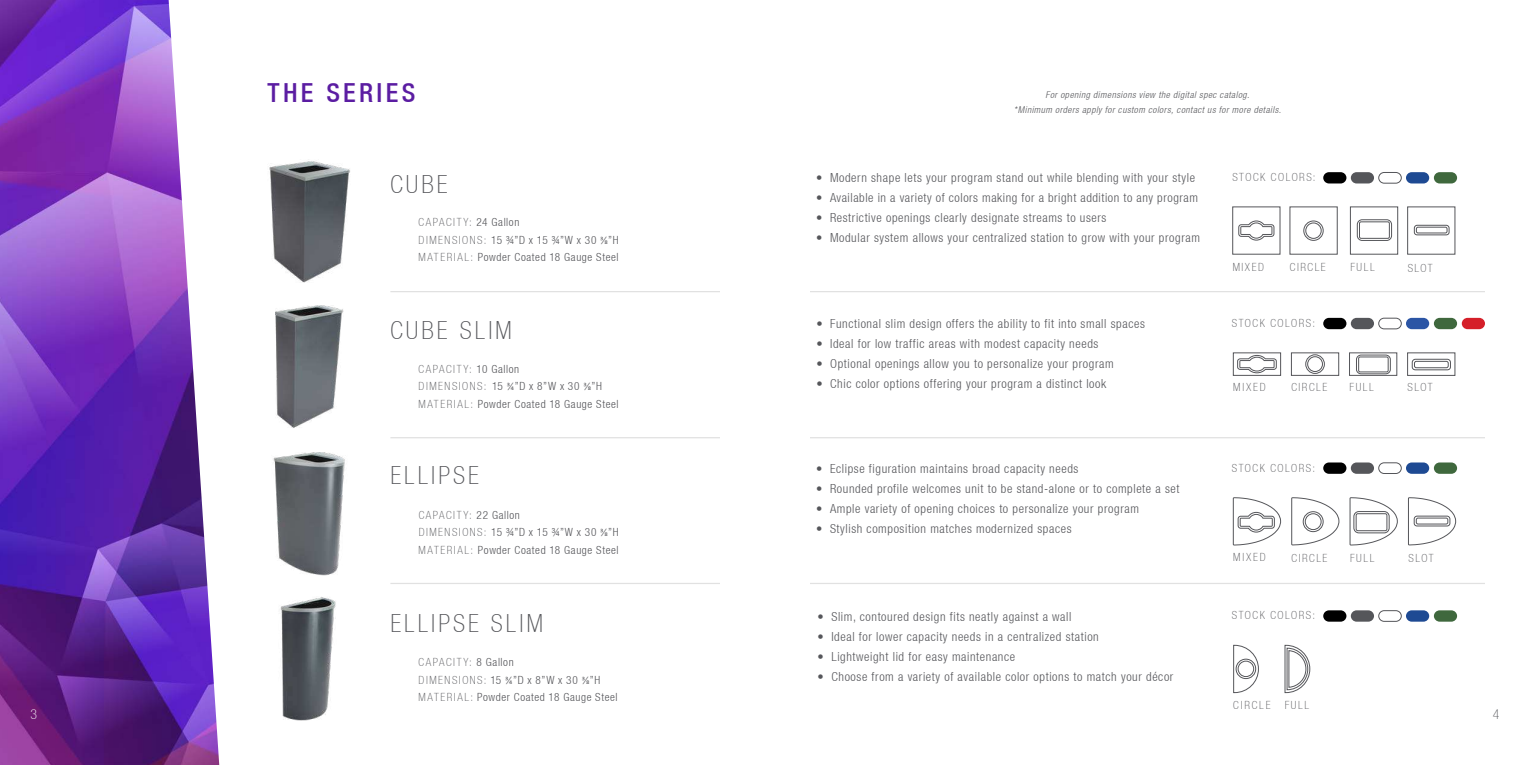
<style>
.page{position:relative;width:1530px;height:765px;background:#fff}
.page>*{position:absolute;margin:0;border:0;box-sizing:border-box;transform-origin:0 0}
.t1{font:500 condensed 26.25px "Helvetica Neue LT";letter-spacing:.125em;color:#5b1da2}
.t2{font:100 condensed 25px "Helvetica Neue LT";letter-spacing:.12em;color:#55565a}
.t3{font:100 condensed 13.75px "Helvetica Neue LT";color:#fff}
.t4{font:100 condensed 13.75px "Helvetica Neue LT";color:#55565a}
.t5{font:300 condensed 12.5px "Helvetica Neue LT";letter-spacing:.05em;color:#55565a}
.t6{font:300 condensed 11.25px/17.5px "Helvetica Neue LT";letter-spacing:.055em;color:#55565a}
.t7{font:100 condensed 11.25px "Helvetica Neue LT";letter-spacing:.135em;color:#55565a}
.t8{font:italic 300 condensed 9.38px/15px "Helvetica Neue LT";letter-spacing:.06em;color:#55565a;text-align:center}
.s1{font-weight:100}
.s2{font-family:"Calibri";font-stretch:normal}
</style>
<div class="page">
<hr style="left:390px;top:291px;width:330px;height:1px;background:#e1e1e1">
<hr style="left:810px;top:291px;width:675px;height:1px;background:#e1e1e1">
<hr style="left:390px;top:437px;width:330px;height:1px;background:#e1e1e1">
<hr style="left:810px;top:437px;width:675px;height:1px;background:#e1e1e1">
<hr style="left:390px;top:583px;width:330px;height:1px;background:#e1e1e1">
<hr style="left:810px;top:583px;width:675px;height:1px;background:#e1e1e1">
<img style="left:0;top:0;width:219px;height:765px">
<div style="left:1233px;top:353px;width:48px;height:23px;border:1px solid #55565a"></div>
<svg style="left:1237px;top:355px;width:40px;height:18px"></svg>
<div style="left:1291px;top:353px;width:48px;height:23px;border:1px solid #55565a"></div>
<svg style="left:1305px;top:354px;width:20px;height:20px"></svg>
<div style="left:1349px;top:353px;width:48px;height:23px;border:1px solid #55565a"></div>
<svg style="left:1356px;top:354px;width:35px;height:20px"></svg>
<div style="left:1407px;top:353px;width:48px;height:23px;border:1px solid #55565a"></div>
<svg style="left:1412px;top:359px;width:39px;height:11px"></svg>
<svg style="left:1349px;top:497px;width:49px;height:49px"></svg>
<svg style="left:1408px;top:497px;width:48px;height:49px"></svg>
<svg style="left:1291px;top:497px;width:49px;height:49px"></svg>
<svg style="left:1233px;top:497px;width:48px;height:49px"></svg>
<img style="left:269px;top:161px;width:81px;height:122px">
<img style="left:275px;top:305px;width:68px;height:123px">
<img style="left:273px;top:452px;width:72px;height:124px">
<img style="left:280px;top:597px;width:56px;height:123px">
<div style="left:1434px;top:462px;width:23px;height:12px;background:#3f683d;border-radius:6px"></div>
<div style="left:1434px;top:610px;width:23px;height:12px;background:#3f683d;border-radius:6px"></div>
<div style="left:1434px;top:318px;width:23px;height:11px;background:#3f683d;border-radius:6px"></div>
<div style="left:1462px;top:318px;width:23px;height:11px;background:#d51f29;border-radius:6px"></div>
<div style="left:1406px;top:462px;width:23px;height:12px;background:#1e4a93;border-radius:6px"></div>
<div style="left:1406px;top:610px;width:23px;height:12px;background:#1e4a93;border-radius:6px"></div>
<div style="left:1406px;top:318px;width:23px;height:11px;background:#2b55a5;border-radius:6px"></div>
<div style="left:1378px;top:462px;width:24px;height:12px;border:1px solid #55565a;border-radius:5px"></div>
<div style="left:1378px;top:610px;width:24px;height:12px;border:1px solid #55565a;border-radius:5px"></div>
<div style="left:1378px;top:318px;width:24px;height:11px;border:1px solid #55565a;border-radius:5px"></div>
<div style="left:1351px;top:462px;width:23px;height:12px;background:#55565a;border-radius:6px"></div>
<div style="left:1351px;top:610px;width:23px;height:12px;background:#55565a;border-radius:6px"></div>
<div style="left:1351px;top:318px;width:23px;height:11px;background:#55565a;border-radius:6px"></div>
<div style="left:1323px;top:462px;width:23px;height:12px;background:#000;border-radius:6px"></div>
<div style="left:1323px;top:610px;width:23px;height:12px;background:#000;border-radius:6px"></div>
<div style="left:1323px;top:318px;width:23px;height:11px;background:#000;border-radius:6px"></div>
<div style="left:1290px;top:207px;width:48px;height:48px;border:1px solid #55565a"></div>
<svg style="left:1303px;top:220px;width:21px;height:21px"></svg>
<div style="left:1407px;top:207px;width:48px;height:48px;border:1px solid #55565a"></div>
<svg style="left:1414px;top:225px;width:36px;height:11px"></svg>
<div style="left:1350px;top:207px;width:48px;height:48px;border:1px solid #55565a"></div>
<svg style="left:1357px;top:219px;width:35px;height:22px"></svg>
<div style="left:1232px;top:207px;width:48px;height:48px;border:1px solid #55565a"></div>
<svg style="left:1238px;top:220px;width:37px;height:21px"></svg>
<div style="left:1434px;top:172px;width:23px;height:11px;background:#3f683d;border-radius:6px"></div>
<div style="left:1406px;top:172px;width:23px;height:11px;background:#1e4a93;border-radius:6px"></div>
<div style="left:1378px;top:172px;width:24px;height:11px;border:1px solid #55565a;border-radius:5px"></div>
<div style="left:1351px;top:172px;width:23px;height:11px;background:#55565a;border-radius:6px"></div>
<div style="left:1323px;top:172px;width:23px;height:11px;background:#000;border-radius:6px"></div>
<svg style="left:1233px;top:645px;width:26px;height:48px"></svg>
<svg style="left:1284px;top:645px;width:26px;height:48px"></svg>
<h1 class="t1" style="left:268px;top:78px;width:149px">THE SERIES</h1>
<h2 class="t2" style="left:390px;top:170px;width:59px">CUBE</h2>
<p class="t6" style="left:419px;top:214px;width:202px"><span class="s1">CAPACITY:</span> 24 Gallon<br><span class="s1">DIMENSIONS:</span> 15 ¾”D x 15 ¾”W x 30 <span class="s2">⅜</span>”H<br><span class="s1">MATERIAL:</span> Powder Coated 18 Gauge Steel</p>
<h2 class="t2" style="left:390px;top:316px;width:123px">CUBE SLIM</h2>
<p class="t6" style="left:419px;top:361px;width:201px"><span class="s1">CAPACITY:</span> 10 Gallon<br><span class="s1">DIMENSIONS:</span> 15 <span class="s2">¾</span>”D x 8”W x 30 <span class="s2">⅜</span>”H<br><span class="s1">MATERIAL:</span> Powder Coated 18 Gauge Steel</p>
<h2 class="t2" style="left:390px;top:461px;width:90px">ELLIPSE</h2>
<p class="t6" style="left:419px;top:506px;width:202px"><span class="s1">CAPACITY:</span> 22 Gallon<br><span class="s1">DIMENSIONS:</span> 15 ¾”D x 15 ¾”W x 30 <span class="s2">⅜</span>”H<br><span class="s1">MATERIAL:</span> Powder Coated 18 Gauge Steel</p>
<p class="t8" style="left:1014px;top:87px;width:269px">For opening dimensions view the digital spec catalog.<br>*Minimum orders apply for custom colors, contact us for more details.</p>
<p class="t5" style="left:816px;top:172px;width:380px">• Modern shape lets your program stand out while blending with your style</p>
<p class="t5" style="left:816px;top:192px;width:383px">• Available in a variety of colors making for a bright addition to any program</p>
<p class="t5" style="left:816px;top:212px;width:292px">• Restrictive openings clearly designate streams to users</p>
<p class="t5" style="left:816px;top:232px;width:385px">• Modular system allows your centralized station to grow with your program</p>
<p class="t5" style="left:816px;top:318px;width:330px">• Functional slim design offers the ability to fit into small spaces</p>
<p class="t5" style="left:816px;top:338px;width:284px">• Ideal for low traffic areas with modest capacity needs</p>
<p class="t5" style="left:816px;top:358px;width:299px">• Optional openings allow you to personalize your program</p>
<p class="t5" style="left:816px;top:378px;width:291px">• Chic color options offering your program a distinct look</p>
<p class="t5" style="left:816px;top:463px;width:264px">• Eclipse figuration maintains broad capacity needs</p>
<p class="t5" style="left:816px;top:483px;width:365px">• Rounded profile welcomes unit to be stand-alone or to complete a set</p>
<p class="t5" style="left:816px;top:503px;width:324px">• Ample variety of opening choices to personalize your program</p>
<p class="t5" style="left:816px;top:523px;width:257px">• Stylish composition matches modernized spaces</p>
<p class="t7" style="left:1232px;top:171px;width:85px">STOCK COLORS:</p>
<p class="t7" style="left:1233px;top:260px;width:33px">MIXED</p>
<p class="t7" style="left:1290px;top:261px;width:37px">CIRCLE</p>
<p class="t7" style="left:1350px;top:260px;width:26px">FULL</p>
<p class="t7" style="left:1408px;top:262px;width:27px">SLOT</p>
<p class="t7" style="left:1232px;top:316px;width:85px">STOCK COLORS:</p>
<p class="t7" style="left:1233px;top:381px;width:34px">MIXED</p>
<p class="t7" style="left:1291px;top:380px;width:37px">CIRCLE</p>
<p class="t7" style="left:1350px;top:381px;width:26px">FULL</p>
<p class="t7" style="left:1408px;top:380px;width:27px">SLOT</p>
<p class="t7" style="left:1232px;top:461px;width:85px">STOCK COLORS:</p>
<p class="t7" style="left:1233px;top:551px;width:34px">MIXED</p>
<p class="t7" style="left:1292px;top:551px;width:37px">CIRCLE</p>
<p class="t7" style="left:1350px;top:551px;width:26px">FULL</p>
<p class="t7" style="left:1409px;top:551px;width:27px">SLOT</p>
<p class="t7" style="left:1232px;top:609px;width:85px">STOCK COLORS:</p>
<p class="t5" style="left:818px;top:611px;width:255px">• Slim, contoured design fits neatly against a wall</p>
<p class="t5" style="left:818px;top:631px;width:283px">• Ideal for lower capacity needs in a centralized station</p>
<p class="t5" style="left:818px;top:651px;width:199px">• Lightweight lid for easy maintenance</p>
<p class="t5" style="left:818px;top:671px;width:357px">• Choose from a variety of available color options to match your décor</p>
<h2 class="t2" style="left:390px;top:609px;width:154px">ELLIPSE SLIM</h2>
<p class="t6" style="left:419px;top:654px;width:201px"><span class="s1">CAPACITY:</span> 8 Gallon<br><span class="s1">DIMENSIONS:</span> 15 <span class="s2">¾</span>”D x 8”W x 30 <span class="s2">⅜</span>”H<br><span class="s1">MATERIAL:</span> Powder Coated 18 Gauge Steel</p>
<p class="t7" style="left:1233px;top:698px;width:39px">CIRCLE</p>
<p class="t7" style="left:1285px;top:699px;width:26px">FULL</p>
<p class="t3" style="left:30px;top:706px;width:8px">3</p>
<p class="t4" style="left:1493px;top:706px;width:8px">4</p>
</div>
